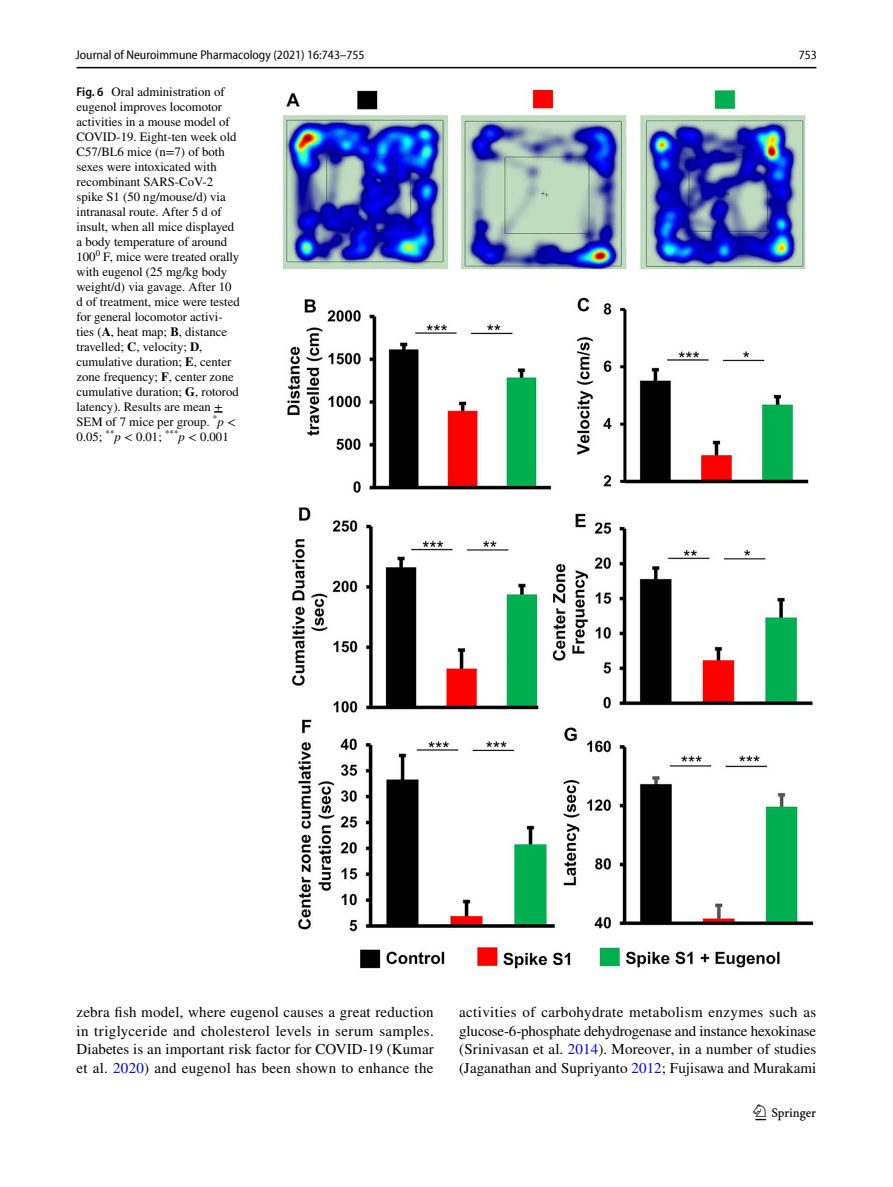
<style>
.page{position:relative;width:893px;height:1187px;background:#fff}
.page>*{position:absolute;margin:0;border:0;box-sizing:border-box;transform-origin:0 0}
.t1{font:22.5px "Springnew Regular 3";color:#000}
.t2{font:15px/18.8px "STIX";letter-spacing:.005em;color:#000;text-align:justify}
.t3{font:12.75px/15px "STIX";color:#000}
.t4{font:semi-condensed 12.75px "Myriad Pro Unic";color:#000}
.s1{font-family:"Myriad Pro";font-weight:600;font-stretch:semi-condensed}
.s2{font-weight:700}
.s3{font-style:italic}
.s4{color:#00f}
</style>
<div class="page">
<hr style="left:77px;top:67px;width:739px;height:1px;background:#000">
<img style="left:282px;top:88px;width:532px;height:881px">
<p class="t4" style="left:76px;top:50px;width:291px">Journal of Neuroimmune Pharmacology (2021) 16:743–755</p>
<p class="t4" style="left:799px;top:50px;width:20px">753</p>
<p class="t3" style="left:77px;top:85px;width:165px"><span class="s1">Fig. 6</span> Oral administration of eugenol improves locomotor activities in a mouse model of<br>COVID-19. Eight-ten week old<br>C57/BL6 mice (n=7) of both sexes were intoxicated with recombinant SARS-CoV-2 spike S1 (50 ng/mouse/d) via intranasal route. After 5 d of insult, when all mice displayed a body temperature of around<br>100<sup>0</sup> F, mice were treated orally with eugenol (25 mg/kg body weight/d) via gavage. After 10 d of treatment, mice were tested for general locomotor activi&shy;ties (<span class="s2">A</span>, heat map; <span class="s2">B</span>, distance travelled; <span class="s2">C</span>, velocity; <span class="s2">D</span>, cumulative duration; <span class="s2">E</span>, center zone frequency; <span class="s2">F</span>, center zone cumulative duration; <span class="s2">G</span>, rotorod latency). Results are mean ±<br>SEM of 7 mice per group. <sup>*</sup><span class="s3">p</span> &lt;<br>0.05; <sup>**</sup><span class="s3">p</span> &lt; 0.01; <sup>***</sup><span class="s3">p</span> &lt; 0.001</p>
<p class="t2" style="left:77px;top:1003px;width:359px">zebra fish model, where eugenol causes a great reduction in triglyceride and cholesterol levels in serum samples.<br>Diabetes is an important risk factor for COVID-19 (Kumar et al. <span class="s4">2020</span>) and eugenol has been shown to enhance the</p>
<p class="t2" style="left:459px;top:1003px;width:359px">activities of carbohydrate metabolism enzymes such as glucose-6-phosphate dehydrogenase and instance hexokinase (Srinivasan et al. <span class="s4">2014</span>). Moreover, in a number of studies (Jaganathan and Supriyanto <span class="s4">2012</span>; Fujisawa and Murakami</p>
<h1 class="t1" style="left:755px;top:1104px;width:62px">1 3</h1>
</div>
